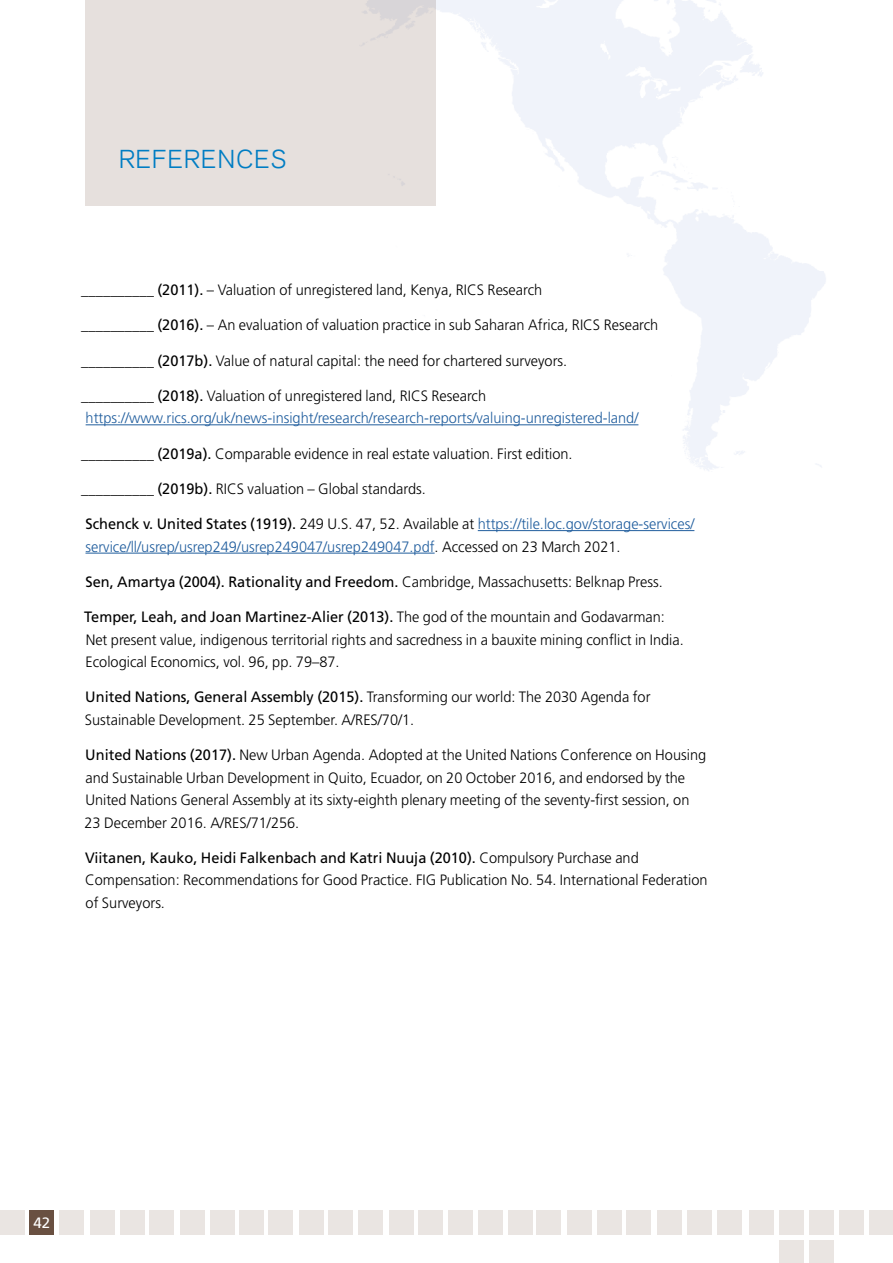
<style>
.page{position:relative;width:893px;height:1263px;background:#fff}
.page>*{position:absolute;margin:0;border:0;box-sizing:border-box;transform-origin:0 0}
.t1{font:300 25.5px "Akzidenz Grotesk";letter-spacing:.05em;color:#007dc3}
.t2{font:300 15px/22.5px "Frutiger";color:#000}
.t3{font:300 15px/22.5px "Frutiger";color:#215e9e}
.t4{font:15px "Frutiger";color:#000}
.t5{font:15px "Frutiger";color:#fff}
.s1{font-weight:400}
.s2{font-weight:400;color:#000}
.s3{color:#000}
.s4{font-weight:300}
</style>
<div class="page">
<div style="left:0;top:1210px;width:25px;height:25px;background:#eae5e2"></div>
<div style="left:180px;top:1210px;width:25px;height:25px;background:#eae5e2"></div>
<div style="left:389px;top:1210px;width:24px;height:25px;background:#eae5e2"></div>
<div style="left:657px;top:1210px;width:25px;height:25px;background:#eae5e2"></div>
<div style="left:210px;top:1210px;width:25px;height:25px;background:#eae5e2"></div>
<div style="left:478px;top:1210px;width:25px;height:25px;background:#eae5e2"></div>
<div style="left:418px;top:1210px;width:25px;height:25px;background:#eae5e2"></div>
<div style="left:687px;top:1210px;width:25px;height:25px;background:#eae5e2"></div>
<div style="left:59px;top:1210px;width:25px;height:25px;background:#eae5e2"></div>
<div style="left:268px;top:1210px;width:25px;height:25px;background:#eae5e2"></div>
<div style="left:536px;top:1210px;width:25px;height:25px;background:#eae5e2"></div>
<div style="left:239px;top:1210px;width:25px;height:25px;background:#eae5e2"></div>
<div style="left:508px;top:1210px;width:25px;height:25px;background:#eae5e2"></div>
<div style="left:448px;top:1210px;width:25px;height:25px;background:#eae5e2"></div>
<div style="left:717px;top:1210px;width:24px;height:25px;background:#eae5e2"></div>
<div style="left:90px;top:1210px;width:25px;height:25px;background:#eae5e2"></div>
<div style="left:299px;top:1210px;width:24px;height:25px;background:#eae5e2"></div>
<div style="left:567px;top:1210px;width:25px;height:25px;background:#eae5e2"></div>
<div style="left:120px;top:1210px;width:24px;height:25px;background:#eae5e2"></div>
<div style="left:328px;top:1210px;width:25px;height:25px;background:#eae5e2"></div>
<div style="left:597px;top:1210px;width:25px;height:25px;background:#eae5e2"></div>
<div style="left:149px;top:1210px;width:25px;height:25px;background:#eae5e2"></div>
<div style="left:358px;top:1210px;width:25px;height:25px;background:#eae5e2"></div>
<div style="left:626px;top:1210px;width:25px;height:25px;background:#eae5e2"></div>
<div style="left:749px;top:1210px;width:25px;height:25px;background:#eae5e2"></div>
<div style="left:779px;top:1210px;width:25px;height:25px;background:#eae5e2"></div>
<div style="left:779px;top:1240px;width:25px;height:23px;background:#eae5e2"></div>
<div style="left:809px;top:1210px;width:24px;height:25px;background:#eae5e2"></div>
<div style="left:809px;top:1240px;width:24px;height:23px;background:#eae5e2"></div>
<div style="left:840px;top:1210px;width:24px;height:25px;background:#eae5e2"></div>
<div style="left:869px;top:1210px;width:24px;height:25px;background:#eae5e2"></div>
<div style="left:30px;top:1210px;width:24px;height:25px;background:#695041"></div>
<hr style="left:86px;top:424px;width:552px;height:1px;background:#215e9e">
<hr style="left:478px;top:530px;width:216px;height:1px;background:#215e9e">
<hr style="left:85px;top:553px;width:350px;height:1px;background:#215e9e">
<div style="left:85px;top:0;width:351px;height:206px;background:#e6e0dd"></div>
<h1 class="t1" style="left:119px;top:144px;width:169px">REFERENCES</h1>
<p class="t2" style="left:81px;top:279px;width:463px"><span class="s1">__________ (2011).</span> – Valuation of unregistered land, Kenya, RICS Research</p>
<p class="t2" style="left:81px;top:314px;width:579px"><span class="s1">__________ (2016).</span> – An evaluation of valuation practice in sub Saharan Africa, RICS Research</p>
<p class="t2" style="left:81px;top:349px;width:487px"><span class="s1">__________ (2017b).</span> Value of natural capital: the need for chartered surveyors.</p>
<p class="t3" style="left:81px;top:384px;width:559px"><span class="s2">__________ (2018).</span> <span class="s3">Valuation of unregistered land, RICS Research </span>https://www.rics.org/uk/news-insight/research/research-reports/valuing-unregistered-land/</p>
<p class="t2" style="left:81px;top:442px;width:493px"><span class="s1">__________ (2019a).</span> Comparable evidence in real estate valuation. First edition.</p>
<p class="t2" style="left:81px;top:477px;width:346px"><span class="s1">__________ (2019b).</span> RICS valuation – Global standards.</p>
<p class="t3" style="left:85px;top:513px;width:610px"><span class="s2">Schenck v. United States (1919).</span> <span class="s3">249 U.S. 47, 52. Available at</span> https://tile.loc.gov/storage-services/ service/ll/usrep/usrep249/usrep249047/usrep249047.pdf<span class="s3">. Accessed on 23 March 2021.</span></p>
<p class="t4" style="left:86px;top:573px;width:579px">Sen, Amartya (2004). Rationality and Freedom. <span class="s4">Cambridge, Massachusetts: Belknap Press.</span></p>
<p class="t2" style="left:84px;top:606px;width:601px"><span class="s1">Temper, Leah, and Joan Martinez-Alier (2013).</span> The god of the mountain and Godavarman:<br>Net present value, indigenous territorial rights and sacredness in a bauxite mining conflict in India.<br>Ecological Economics, vol. 96, pp. 79–87.</p>
<p class="t2" style="left:85px;top:686px;width:567px"><span class="s1">United Nations, General Assembly (2015).</span> Transforming our world: The 2030 Agenda for<br>Sustainable Development. 25 September. A/RES/70/1.</p>
<p class="t2" style="left:84px;top:744px;width:623px"><span class="s1">United Nations (2017).</span> New Urban Agenda. Adopted at the United Nations Conference on Housing and Sustainable Urban Development in Quito, Ecuador, on 20 October 2016, and endorsed by the United Nations General Assembly at its sixty-eighth plenary meeting of the seventy-first session, on 23 December 2016. A/RES/71/256.</p>
<p class="t2" style="left:85px;top:846px;width:624px"><span class="s1">Viitanen, Kauko, Heidi Falkenbach and Katri Nuuja (2010).</span> Compulsory Purchase and<br>Compensation: Recommendations for Good Practice. FIG Publication No. 54. International Federation of Surveyors.</p>
<p class="t5" style="left:33px;top:1214px;width:18px">42</p>
</div>
